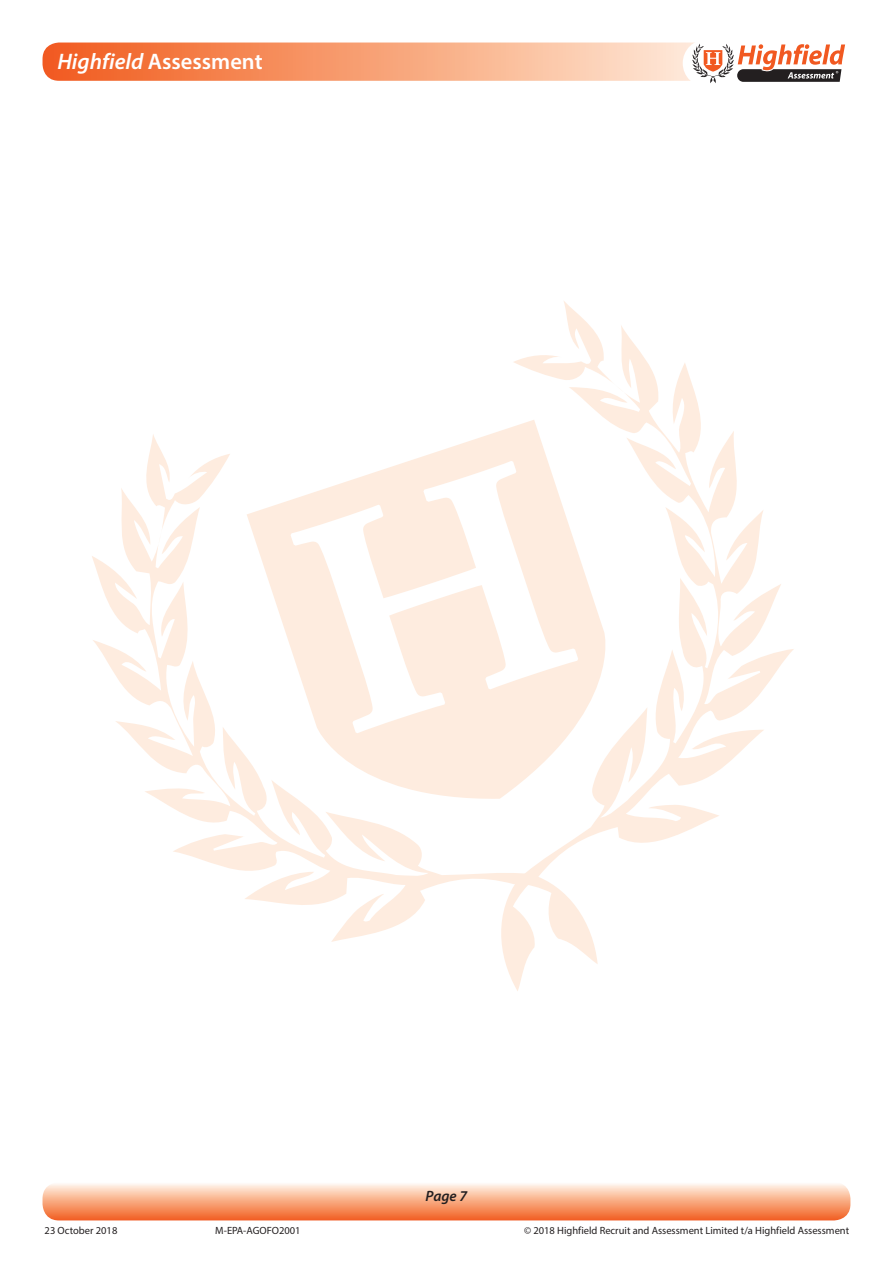
<style>
.page{position:relative;width:893px;height:1263px;background:#fff}
.page>*{position:absolute;margin:0;border:0;box-sizing:border-box;transform-origin:0 0}
.t1{font:600 22.5px "Myriad Pro";color:#fff}
.t2{font:italic 600 15px "Myriad Pro";color:#231f20}
.t3{font:10.5px "Myriad Pro";color:#231f20}
.s1{font-style:italic}
</style>
<div class="page">
<svg style="left:92px;top:434px;width:403px;height:508px"></svg>
<svg style="left:495px;top:301px;width:299px;height:690px"></svg>
<svg style="left:247px;top:420px;width:377px;height:381px;fill:#feece0"></svg>
<div style="left:43px;top:1182px;width:807px;height:38px;background:linear-gradient(to bottom,#fffaf0,#f26424);border-radius:16px"></div>
<svg style="left:43px;top:43px;width:724px;height:38px;background:#f7a076"></svg>
<svg style="left:683px;top:42px;width:163px;height:41px"></svg>
<h1 class="t1" style="left:57px;top:47px;width:207px"><span class="s1">Highfield</span> Assessment</h1>
<h2 class="t2" style="left:426px;top:1186px;width:43px">Page 7</h2>
<p class="t3" style="left:45px;top:1224px;width:74px">23 October 2018</p>
<p class="t3" style="left:215px;top:1224px;width:87px">M-EPA-AGOFO2001</p>
<p class="t3" style="left:524px;top:1224px;width:327px">© 2018 Highfield Recruit and Assessment Limited t/a Highfield Assessment</p>
</div>
